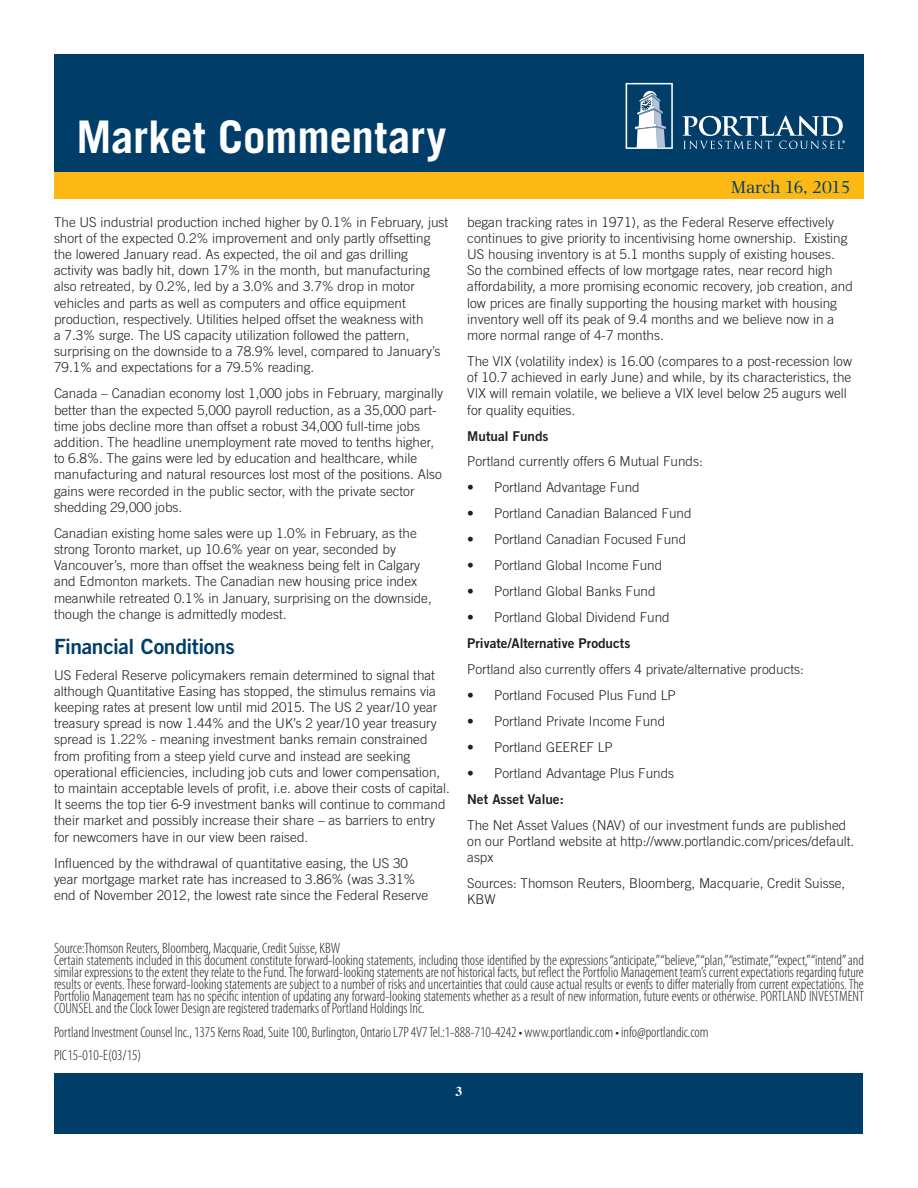
<style>
.page{position:relative;width:918px;height:1188px;background:#fff}
.page>*{position:absolute;margin:0;border:0;box-sizing:border-box;transform-origin:0 0}
.t1{font:700 45px "Trade Gothic";letter-spacing:-.005em;color:#fff}
.Article_-_Body{font:21px "Trade Gothic Bold Two";letter-spacing:-.02em;color:#003e69}
.t2{font:18px "Photina";letter-spacing:-.025em;color:#003e69}
.Disclaimer_text{font:300 condensed 15px/12px "Myriad Pro";letter-spacing:-.005em;color:#231f20;text-align:justify}
.Article_-_Body-2{font:300 13.5px/16.2px "Trade Gothic";color:#231f20}
.Article_-_Body-3{font:13.5px "Trade Gothic Bold Two";color:#231f20}
.t3{font:700 13.5px "Times";color:#fff}
</style>
<div class="page">
<div style="left:54px;top:54px;width:810px;height:142px;background:#003e69"></div>
<svg style="left:626px;top:83px;width:47px;height:66px"></svg>
<svg style="left:682px;top:116px;width:163px;height:33px"></svg>
<div style="left:55px;top:1073px;width:808px;height:60px;background:#003e69"></div>
<div style="left:54px;top:172px;width:810px;height:28px;background:#fcb814"></div>
<h1 class="t1" style="left:76px;top:109px;width:371px">Market Commentary</h1>
<p class="Article_-_Body-2" style="left:54px;top:214px;width:396px">The US industrial production inched higher by 0.1% in February, just short of the expected 0.2% improvement and only partly offsetting the lowered January read. As expected, the oil and gas drilling activity was badly hit, down 17% in the month, but manufacturing also retreated, by 0.2%, led by a 3.0% and 3.7% drop in motor vehicles and parts as well as computers and office equipment production, respectively. Utilities helped offset the weakness with<br>a 7.3% surge. The US capacity utilization followed the pattern, surprising on the downside to a 78.9% level, compared to January’s 79.1% and expectations for a 79.5% reading.</p>
<p class="Article_-_Body-2" style="left:54px;top:385px;width:391px">Canada – Canadian economy lost 1,000 jobs in February, marginally better than the expected 5,000 payroll reduction, as a 35,000 part&shy;time jobs decline more than offset a robust 34,000 full-time jobs addition. The headline unemployment rate moved to tenths higher, to 6.8%. The gains were led by education and healthcare, while manufacturing and natural resources lost most of the positions. Also gains were recorded in the public sector, with the private sector shedding 29,000 jobs.</p>
<p class="Article_-_Body-2" style="left:54px;top:525px;width:379px">Canadian existing home sales were up 1.0% in February, as the strong Toronto market, up 10.6% year on year, seconded by Vancouver’s, more than offset the weakness being felt in Calgary and Edmonton markets. The Canadian new housing price index meanwhile retreated 0.1% in January, surprising on the downside, though the change is admittedly modest.</p>
<p class="Article_-_Body" style="left:54px;top:633px;width:182px">Financial Conditions</p>
<p class="Article_-_Body-2" style="left:54px;top:667px;width:398px">US Federal Reserve policymakers remain determined to signal that although Quantitative Easing has stopped, the stimulus remains via keeping rates at present low until mid 2015. The US 2 year/10 year treasury spread is now 1.44% and the UK’s 2 year/10 year treasury spread is 1.22% - meaning investment banks remain constrained from profiting from a steep yield curve and instead are seeking operational efficiencies, including job cuts and lower compensation, to maintain acceptable levels of profit, i.e. above their costs of capital.<br>It seems the top tier 6-9 investment banks will continue to command their market and possibly increase their share – as barriers to entry for newcomers have in our view been raised.</p>
<p class="Article_-_Body-2" style="left:54px;top:855px;width:376px">Influenced by the withdrawal of quantitative easing, the US 30 year mortgage market rate has increased to 3.86% (was 3.31% end of November 2012, the lowest rate since the Federal Reserve</p>
<h3 class="t2" style="left:731px;top:177px;width:121px">March 16, 2015</h3>
<p class="Article_-_Body-2" style="left:467px;top:214px;width:387px">began tracking rates in 1971), as the Federal Reserve effectively continues to give priority to incentivising home ownership. Existing US housing inventory is at 5.1 months supply of existing houses.<br>So the combined effects of low mortgage rates, near record high affordability, a more promising economic recovery, job creation, and low prices are finally supporting the housing market with housing inventory well off its peak of 9.4 months and we believe now in a more normal range of 4-7 months.</p>
<p class="Article_-_Body-2" style="left:467px;top:353px;width:386px">The VIX (volatility index) is 16.00 (compares to a post-recession low of 10.7 achieved in early June) and while, by its characteristics, the VIX will remain volatile, we believe a VIX level below 25 augurs well for quality equities.</p>
<p class="Article_-_Body-3" style="left:467px;top:427px;width:83px">Mutual Funds</p>
<p class="Article_-_Body-2" style="left:467px;top:453px;width:237px">Portland currently offers 6 Mutual Funds:</p>
<p class="Article_-_Body-2" style="left:467px;top:479px;width:174px">• Portland Advantage Fund</p>
<p class="Article_-_Body-2" style="left:467px;top:505px;width:226px">• Portland Canadian Balanced Fund</p>
<p class="Article_-_Body-2" style="left:467px;top:531px;width:221px">• Portland Canadian Focused Fund</p>
<p class="Article_-_Body-2" style="left:467px;top:557px;width:197px">• Portland Global Income Fund</p>
<p class="Article_-_Body-2" style="left:467px;top:583px;width:190px">• Portland Global Banks Fund</p>
<p class="Article_-_Body-2" style="left:467px;top:609px;width:204px">• Portland Global Dividend Fund</p>
<p class="Article_-_Body-3" style="left:467px;top:635px;width:165px">Private/Alternative Products</p>
<p class="Article_-_Body-2" style="left:467px;top:661px;width:338px">Portland also currently offers 4 private/alternative products:</p>
<p class="Article_-_Body-2" style="left:467px;top:687px;width:210px">• Portland Focused Plus Fund LP</p>
<p class="Article_-_Body-2" style="left:467px;top:713px;width:200px">• Portland Private Income Fund</p>
<p class="Article_-_Body-2" style="left:467px;top:739px;width:147px">• Portland GEEREF LP</p>
<p class="Article_-_Body-2" style="left:467px;top:765px;width:209px">• Portland Advantage Plus Funds</p>
<p class="Article_-_Body-3" style="left:467px;top:791px;width:98px">Net Asset Value:</p>
<p class="Article_-_Body-2" style="left:467px;top:817px;width:389px">The Net Asset Values (NAV) of our investment funds are published on our Portland website at http://www.portlandic.com/prices/default. aspx</p>
<p class="Article_-_Body-2" style="left:467px;top:875px;width:380px">Sources: Thomson Reuters, Bloomberg, Macquarie, Credit Suisse,<br>KBW</p>
<p class="Disclaimer_text" style="left:54px;top:942px;width:288px">Source:Thomson Reuters, Bloomberg, Macquarie, Credit Suisse, KBW</p>
<p class="Disclaimer_text" style="left:54px;top:954px;width:812px">Certain statements included in this document constitute forward-looking statements, including those identified by the expressions “anticipate,” “believe,” “plan,” “estimate,” “expect,” “intend” and similar expressions to the extent they relate to the Fund. The forward-looking statements are not historical facts, but reflect the Portfolio Management team’s current expectations regarding future results or events. These forward-looking statements are subject to a number of risks and uncertainties that could cause actual results or events to differ materially from current expectations. The Portfolio Management team has no specific intention of updating any forward-looking statements whether as a result of new information, future events or otherwise. PORTLAND INVESTMENT COUNSEL and the Clock Tower Design are registered trademarks of Portland Holdings Inc.</p>
<p class="Disclaimer_text" style="left:54px;top:1026px;width:656px">Portland Investment Counsel Inc., 1375 Kerns Road, Suite 100, Burlington, Ontario L7P 4V7 Tel.:1-888-710-4242 • www.portlandic.com • info@portlandic.com</p>
<p class="Disclaimer_text" style="left:54px;top:1050px;width:89px">PIC15-010-E(03/15)</p>
<p class="t3" style="left:456px;top:1079px;width:8px">3</p>
</div>
